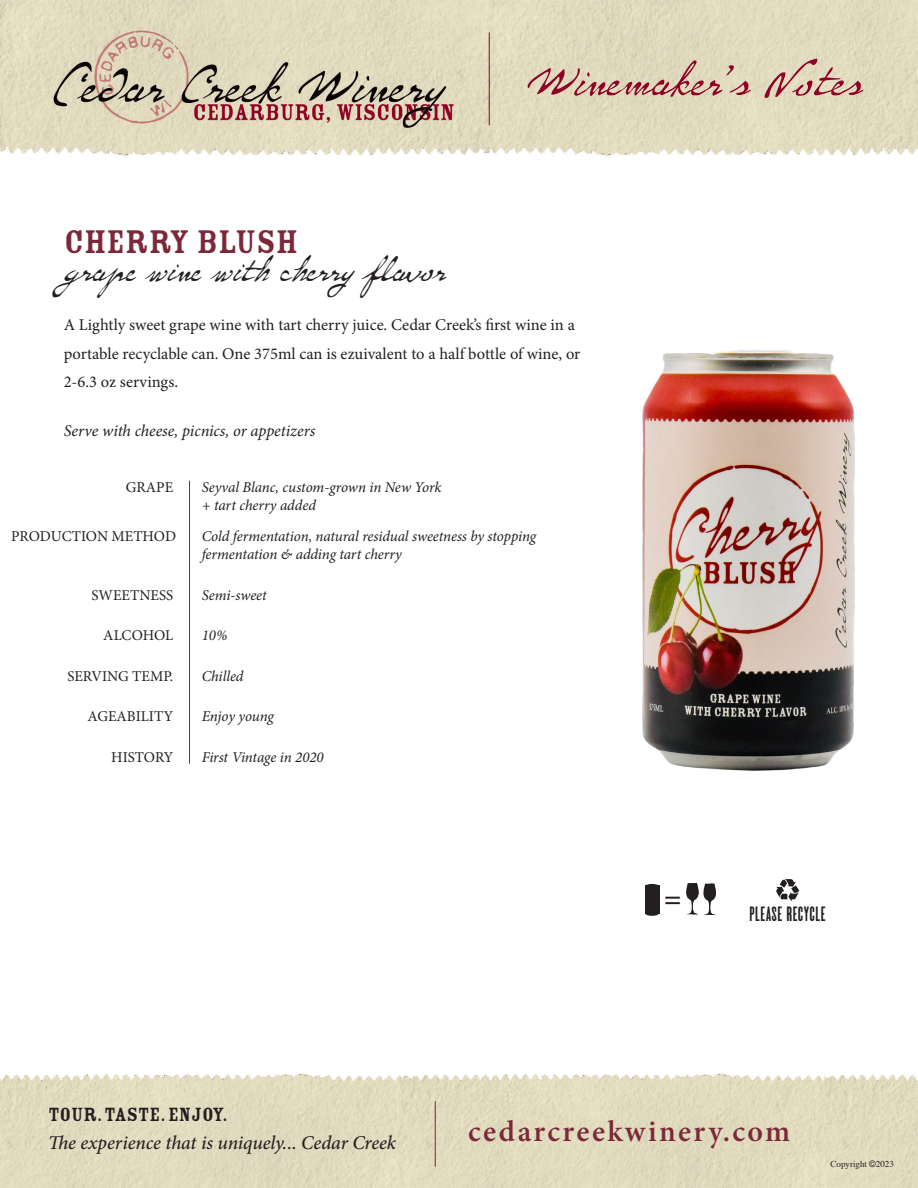
<style>
.page{position:relative;width:918px;height:1188px;background:#fff}
.page>*{position:absolute;margin:0;border:0;box-sizing:border-box;transform-origin:0 0}
.t1{font:60px "P22 Monet";color:#900126}
.t2{font:43.5px "P22 Monet";color:#231f20}
.t3{font:36px "Rosewood Std Fill";color:#7b2839}
.t4{font:600 30px "Minion Pro";letter-spacing:.08em;color:#7b2839}
.t5{font:700 29.85px "Minion Pro";color:#231f20}
.t6{font:21px "Rosewood Std Fill";color:#231f20}
.t7{font:extra-condensed 20.7px "MPI Gothic";letter-spacing:.02em;color:#231f20}
.t8{font:italic 500 19.5px "Minion Pro";letter-spacing:-.005em;color:#231f20}
.t9{font:16.5px/28.5px "Minion Pro";color:#231f20}
.t10{font:italic 16.5px "Minion Pro";letter-spacing:-.005em;color:#231f20}
.t11{font:italic 15px/18px "Minion Pro";letter-spacing:-.01em;color:#231f20}
.t12{font:15px "Minion Pro";color:#231f20}
.t13{font:9px "Times";color:#231f20}
.s1{font-family:"Arial"}
</style>
<div class="page">
<img style="left:0;top:0;width:918px;height:1188px">
<hr style="left:189px;top:481px;width:1px;height:283px;background:#7b2839">
<hr style="left:489px;top:32px;width:1px;height:93px;background:#900126">
<hr style="left:435px;top:1101px;width:1px;height:66px;background:#7b2839">
<img style="left:604px;top:348px;width:279px;height:490px">
<svg style="left:776px;top:879px;width:23px;height:22px"></svg>
<svg style="left:686px;top:883px;width:30px;height:32px"></svg>
<div style="left:645px;top:885px;width:14px;height:29px;background:#231f20"></div>
<hr style="left:646px;top:884px;width:12px;height:4px;background:#231f20;border-radius:50%">
<svg style="left:646px;top:912px;width:12px;height:4px"></svg>
<h1 class="t1" style="left:527px;top:52px;width:336px">Winemaker’s Notes</h1>
<h3 class="t3" style="left:64px;top:222px;width:236px">CHERRY BLUSH</h3>
<h2 class="t2" style="left:64px;top:250px;width:383px">grape wine with cherry flavor</h2>
<p class="t9" style="left:64px;top:311px;width:518px">A Lightly sweet grape wine with tart cherry juice. Cedar Creek’s first wine in a portable recyclable can. One 375ml can is ezuivalent to a half bottle of wine, or<br>2-6.3 oz servings.</p>
<p class="t10" style="left:64px;top:419px;width:253px">Serve with cheese, picnics, or appetizers</p>
<p class="t12" style="left:126px;top:477px;width:49px">GRAPE</p>
<p class="t11" style="left:202px;top:478px;width:241px">Seyval Blanc, custom-grown in New York + tart cherry added</p>
<p class="t12" style="left:11px;top:526px;width:166px">PRODUCTION METHOD</p>
<p class="t11" style="left:202px;top:527px;width:336px">Cold fermentation, natural residual sweetness by stopping fermentation &amp; adding tart cherry</p>
<p class="t12" style="left:91px;top:585px;width:83px">SWEETNESS</p>
<p class="t11" style="left:202px;top:586px;width:67px">Semi-sweet</p>
<p class="t12" style="left:103px;top:625px;width:71px">ALCOHOL</p>
<p class="t11" style="left:202px;top:626px;width:27px">10%</p>
<p class="t12" style="left:67px;top:666px;width:107px">SERVING TEMP.</p>
<p class="t11" style="left:202px;top:667px;width:43px">Chilled</p>
<p class="t12" style="left:87px;top:706px;width:87px">AGEABILITY</p>
<p class="t11" style="left:202px;top:707px;width:74px">Enjoy young</p>
<p class="t12" style="left:111px;top:747px;width:63px">HISTORY</p>
<p class="t11" style="left:202px;top:748px;width:124px">First Vintage in 2020</p>
<h3 class="t5" style="left:664px;top:878px;width:19px">=</h3>
<h3 class="t7" style="left:750px;top:902px;width:78px">PLEASE RECYCLE</h3>
<h3 class="t6" style="left:48px;top:1103px;width:181px">TOUR. TASTE. ENJOY.</h3>
<h3 class="t8" style="left:48px;top:1130px;width:349px">The experience that is uniquely... Cedar Creek</h3>
<h3 class="t4" style="left:468px;top:1110px;width:323px">cedarcreekwinery.com</h3>
<p class="t13" style="left:831px;top:1156px;width:65px">Copyright <span class="s1">©</span>2023</p>
</div>
